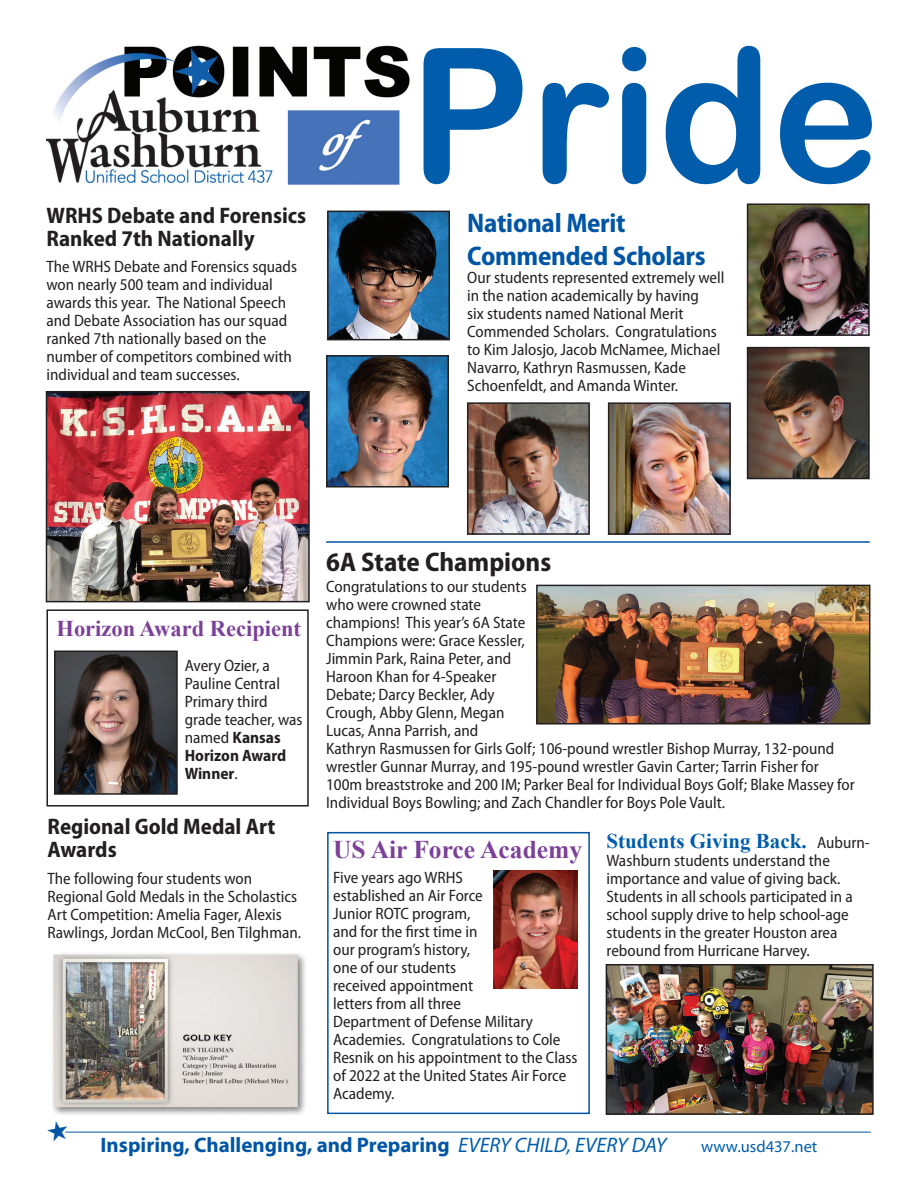
<style>
.page{position:relative;width:918px;height:1188px;background:#fff}
.page>*{position:absolute;margin:0;border:0;box-sizing:border-box;transform-origin:0 0}
.Body_Text{font:186.9px "Arial Rounded MT Bold";color:#015dab}
.Paragraph_Style_1{font:700 semi-condensed 27px/32.4px "Myriad Pro";letter-spacing:-.01em;color:#0155a5}
.Paragraph_Style_1-2{font:700 semi-condensed 27px "Myriad Pro";color:#231f20}
.Body_Text-2{font:700 25.5px "Times New Roman";color:#7c4099}
.Paragraph_Style_1-3{font:700 semi-condensed 22.5px/22.5px "Myriad Pro";color:#231f20}
.Paragraph_Style_1-4{font:700 22.5px "Times New Roman";color:#7c4099}
.t1{font:700 21px "Myriad Pro";color:#0155a5}
.Paragraph_Style_1-5{font:700 21px "Times New Roman";color:#015dab}
.Paragraph_Style_1-6{font:semi-condensed 16.5px/18px "Myriad Pro";color:#231f20}
.t2{font:16.5px "Myriad Pro";color:#015dab}
.s1{font-weight:700}
.s2{font-family:"Myriad Pro";font-weight:400;font-stretch:semi-condensed;font-size:16.5px;color:#231f20}
.s3{font-weight:400;font-style:italic;color:#015dab}
</style>
<div class="page">
<img style="left:46px;top:45px;width:364px;height:140px">
<div style="left:327px;top:832px;width:263px;height:282px;border:2px solid #0155a5"></div>
<img style="left:57px;top:654px;width:118px;height:138px">
<div style="left:54px;top:651px;width:124px;height:144px;border:2px solid #231f20"></div>
<img style="left:329px;top:358px;width:117px;height:127px">
<div style="left:326px;top:355px;width:123px;height:133px;border:2px solid #231f20"></div>
<img style="left:330px;top:214px;width:117px;height:123px">
<div style="left:327px;top:211px;width:123px;height:129px;border:2px solid #231f20"></div>
<img style="left:470px;top:405px;width:117px;height:127px">
<div style="left:467px;top:402px;width:123px;height:133px;border:2px solid #231f20"></div>
<img style="left:611px;top:405px;width:117px;height:127px">
<div style="left:608px;top:402px;width:123px;height:133px;border:2px solid #231f20"></div>
<img style="left:750px;top:350px;width:117px;height:126px">
<div style="left:747px;top:347px;width:123px;height:132px;border:2px solid #231f20"></div>
<img style="left:750px;top:206px;width:117px;height:127px">
<div style="left:747px;top:203px;width:123px;height:133px;border:2px solid #231f20"></div>
<img style="left:49px;top:394px;width:258px;height:205px">
<div style="left:46px;top:391px;width:264px;height:211px;border:2px solid #231f20"></div>
<img style="left:539px;top:588px;width:328px;height:134px">
<div style="left:536px;top:585px;width:334px;height:140px;border:2px solid #231f20"></div>
<img style="left:52px;top:953px;width:254px;height:162px">
<div style="left:46px;top:609px;width:263px;height:198px;border:2px solid #231f20"></div>
<img style="left:609px;top:967px;width:262px;height:145px">
<div style="left:606px;top:964px;width:268px;height:151px;border:2px solid #231f20"></div>
<img style="left:493px;top:871px;width:84px;height:117px">
<hr style="left:326px;top:541px;width:544px;height:2px;background:#0155a5">
<hr style="left:65px;top:1132px;width:806px;height:1px;background:#0155a5">
<p class="Paragraph_Style_1-3" style="left:46px;top:205px;width:261px">WRHS Debate and Forensics<br>Ranked 7th Nationally</p>
<p class="Paragraph_Style_1-6" style="left:46px;top:258px;width:252px">The WRHS Debate and Forensics squads won nearly 500 team and individual awards this year. The National Speech and Debate Association has our squad ranked 7th nationally based on the number of competitors combined with individual and team successes.</p>
<p class="Body_Text" style="left:409px;top:5px;width:472px">Pride</p>
<p class="Paragraph_Style_1" style="left:467px;top:207px;width:240px">National Merit<br>Commended Scholars</p>
<p class="Paragraph_Style_1-6" style="left:467px;top:268px;width:259px">Our students represented extremely well in the nation academically by having<br>six students named National Merit Commended Scholars. Congratulations to Kim Jalosjo, Jacob McNamee, Michael Navarro, Kathryn Rasmussen, Kade Schoenfeldt, and Amanda Winter.</p>
<p class="Paragraph_Style_1-4" style="left:57px;top:612px;width:246px">Horizon Award Recipient</p>
<p class="Paragraph_Style_1-6" style="left:185px;top:657px;width:119px">Avery Ozier, a<br>Pauline Central<br>Primary third grade teacher, was named <span class="s1">Kansas<br>Horizon Award<br>Winner</span>.</p>
<p class="Paragraph_Style_1-3" style="left:48px;top:816px;width:229px">Regional Gold Medal Art<br>Awards</p>
<p class="Paragraph_Style_1-6" style="left:48px;top:869px;width:255px">The following four students won Regional Gold Medals in the Scholastics Art Competition: Amelia Fager, Alexis Rawlings, Jordan McCool, Ben Tilghman.</p>
<p class="Paragraph_Style_1-2" style="left:326px;top:547px;width:227px">6A State Champions</p>
<p class="Paragraph_Style_1-6" style="left:326px;top:578px;width:530px">Congratulations to our students<br>who were crowned state<br>champions! This year’s 6A State<br>Champions were: Grace Kessler,<br>Jimmin Park, Raina Peter, and<br>Haroon Khan for 4-Speaker<br>Debate; Darcy Beckler, Ady<br>Crough, Abby Glenn, Megan<br>Lucas, Anna Parrish, and<br>Kathryn Rasmussen for Girls Golf; 106-pound wrestler Bishop Murray, 132-pound wrestler Gunnar Murray, and 195-pound wrestler Gavin Carter; Tarrin Fisher for 100m breaststroke and 200 IM; Parker Beal for Individual Boys Golf; Blake Massey for Individual Boys Bowling; and Zach Chandler for Boys Pole Vault.</p>
<p class="Paragraph_Style_1-5" style="left:607px;top:826px;width:265px">Students Giving Back. <span class="s2">Auburn-</span></p>
<p class="Paragraph_Style_1-6" style="left:607px;top:852px;width:248px">Washburn students understand the importance and value of giving back.<br>Students in all schools participated in a school supply drive to help school-age students in the greater Houston area rebound from Hurricane Harvey.</p>
<p class="Body_Text-2" style="left:333px;top:831px;width:251px">US Air Force Academy</p>
<p class="Paragraph_Style_1-6" style="left:333px;top:868px;width:246px">Five years ago WRHS<br>established an Air Force<br>Junior ROTC program,<br>and for the first time in<br>our program’s history,<br>one of our students<br>received appointment<br>letters from all three<br>Department of Defense Military<br>Academies. Congratulations to Cole<br>Resnik on his appointment to the Class of 2022 at the United States Air Force<br>Academy.</p>
<p class="t1" style="left:101px;top:1132px;width:568px">Inspiring, Challenging, and Preparing <span class="s3">EVERY CHILD, EVERY DAY</span></p>
<p class="t2" style="left:701px;top:1137px;width:118px">www.usd437.net</p>
</div>
